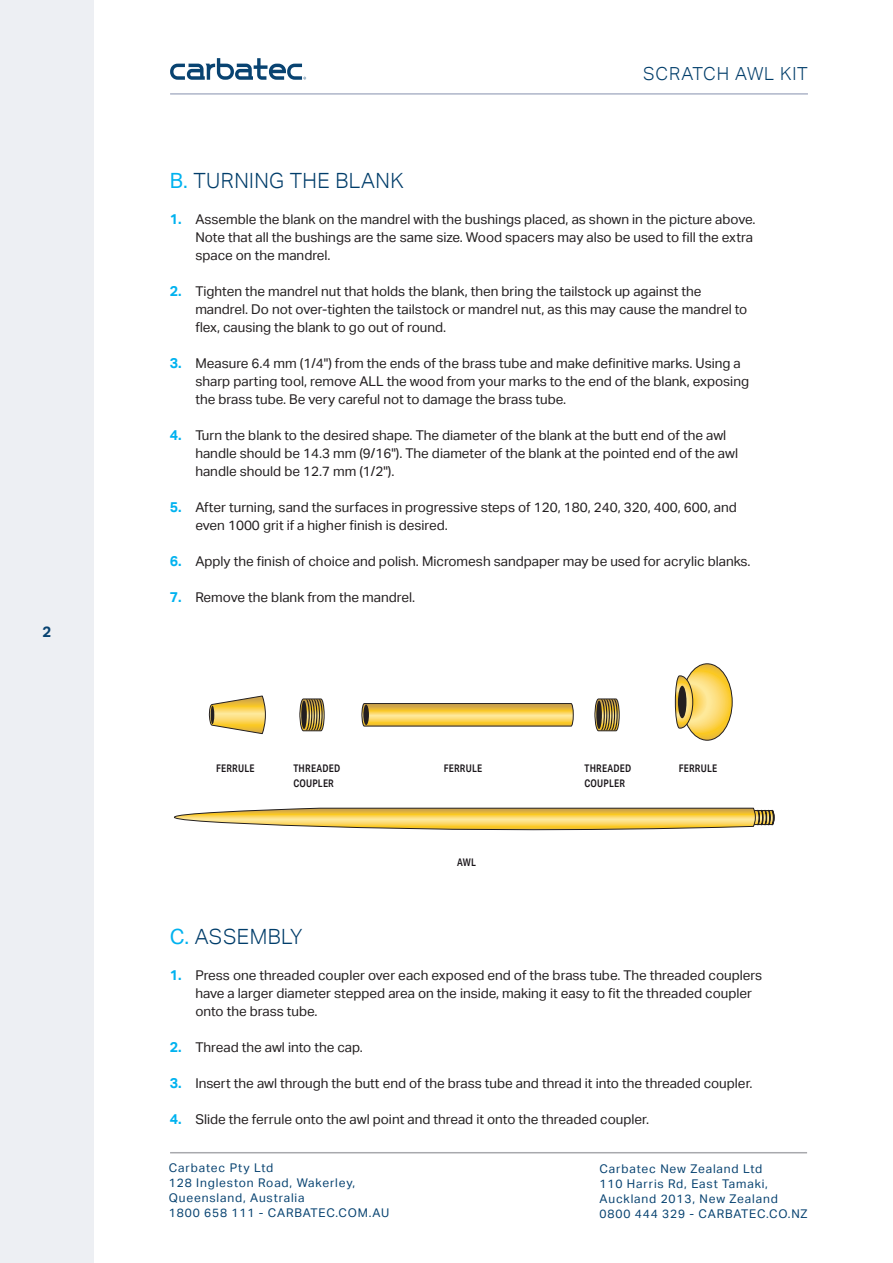
<style>
.page{position:relative;width:893px;height:1263px;background:#fff}
.page>*{position:absolute;margin:0;border:0;box-sizing:border-box;transform-origin:0 0}
._03_SUBHEAD_BLUE{font:300 21px "Aktiv Grotesk";letter-spacing:.02em;color:#003d6a}
._09_FOLIO{font:300 18px "Aktiv Grotesk";letter-spacing:.05em;color:#003d6a}
.t1{font:700 15px "Aktiv Grotesk";color:#084371}
.t2{font:13.5px/18px "Aktiv Grotesk";color:#231f20}
._11_ADDRESS_IN_FOOTE{font:12px/15px "Aktiv Grotesk";letter-spacing:.07em;color:#084371}
._08_TEXT_BLACK_ON_PH{font:500 10.5px/15px "Aktiv Grotesk Cd";letter-spacing:.02em;color:#1a161a}
.s1{font-weight:400;color:#00b2ef}
.s2{font-weight:700;font-size:14.25px;color:#00b2ef}
</style>
<div class="page">
<svg style="left:209px;top:695px;width:57px;height:39px"></svg>
<hr style="left:211px;top:706px;width:3px;height:18px;background:#231f20;border-radius:50%">
<svg style="left:361px;top:703px;width:213px;height:23px;background:#e2bd51"></svg>
<div style="left:363px;top:705px;width:6px;height:20px;background:#231f20;border-radius:50%"></div>
<svg style="left:299px;top:699px;width:26px;height:32px"></svg>
<svg style="left:594px;top:699px;width:26px;height:32px"></svg>
<svg style="left:675px;top:664px;width:57px;height:76px"></svg>
<div style="left:678px;top:686px;width:8px;height:32px;background:#231f20;border-radius:50%"></div>
<svg style="left:174px;top:808px;width:601px;height:23px"></svg>
<hr style="left:170px;top:1152px;width:637px;height:1px;background:#a8a9ad">
<div style="left:0;top:0;width:94px;height:1263px;background:#edeff3"></div>
<hr style="left:170px;top:94px;width:638px;height:1px;background:#8690ad">
<svg style="left:170px;top:58px;width:136px;height:22px"></svg>
<p class="t1" style="left:42px;top:623px;width:10px">2</p>
<p class="_09_FOLIO" style="left:643px;top:63px;width:166px">SCRATCH AWL KIT</p>
<p class="_03_SUBHEAD_BLUE" style="left:170px;top:169px;width:235px"><span class="s1">B.</span> TURNING THE BLANK</p>
<p class="t2" style="left:195px;top:210px;width:562px;text-indent:-26px"><span class="s2">1.</span> Assemble the blank on the mandrel with the bushings placed, as shown in the picture above.<br>Note that all the bushings are the same size. Wood spacers may also be used to fill the extra space on the mandrel.</p>
<p class="t2" style="left:195px;top:282px;width:554px;text-indent:-26px"><span class="s2">2.</span> Tighten the mandrel nut that holds the blank, then bring the tailstock up against the mandrel. Do not over-tighten the tailstock or mandrel nut, as this may cause the mandrel to flex, causing the blank to go out of round.</p>
<p class="t2" style="left:195px;top:354px;width:555px;text-indent:-26px"><span class="s2">3.</span> Measure 6.4 mm (1/4") from the ends of the brass tube and make definitive marks. Using a sharp parting tool, remove ALL the wood from your marks to the end of the blank, exposing the brass tube. Be very careful not to damage the brass tube.</p>
<p class="t2" style="left:195px;top:426px;width:544px;text-indent:-26px"><span class="s2">4.</span> Turn the blank to the desired shape. The diameter of the blank at the butt end of the awl handle should be 14.3 mm (9/16"). The diameter of the blank at the pointed end of the awl handle should be 12.7 mm (1/2").</p>
<p class="t2" style="left:195px;top:498px;width:543px;text-indent:-26px"><span class="s2">5.</span> After turning, sand the surfaces in progressive steps of 120, 180, 240, 320, 400, 600, and even 1000 grit if a higher finish is desired.</p>
<p class="t2" style="left:170px;top:552px;width:582px"><span class="s2">6.</span> Apply the finish of choice and polish. Micromesh sandpaper may be used for acrylic blanks.</p>
<p class="t2" style="left:170px;top:588px;width:247px"><span class="s2">7.</span> Remove the blank from the mandrel.</p>
<p class="_08_TEXT_BLACK_ON_PH" style="left:216px;top:760px;width:40px">FERRULE</p>
<p class="_08_TEXT_BLACK_ON_PH" style="left:293px;top:760px;width:48px">THREADED<br>COUPLER</p>
<p class="_08_TEXT_BLACK_ON_PH" style="left:584px;top:760px;width:48px">THREADED<br>COUPLER</p>
<p class="_08_TEXT_BLACK_ON_PH" style="left:444px;top:760px;width:40px">FERRULE</p>
<p class="_08_TEXT_BLACK_ON_PH" style="left:457px;top:855px;width:20px">AWL</p>
<p class="_08_TEXT_BLACK_ON_PH" style="left:679px;top:760px;width:40px">FERRULE</p>
<p class="_03_SUBHEAD_BLUE" style="left:170px;top:925px;width:134px"><span class="s1">C.</span> ASSEMBLY</p>
<p class="t2" style="left:195px;top:966px;width:568px;text-indent:-26px"><span class="s2">1.</span> Press one threaded coupler over each exposed end of the brass tube. The threaded couplers have a larger diameter stepped area on the inside, making it easy to fit the threaded coupler onto the brass tube.</p>
<p class="t2" style="left:170px;top:1038px;width:195px"><span class="s2">2.</span> Thread the awl into the cap.</p>
<p class="t2" style="left:170px;top:1074px;width:584px"><span class="s2">3.</span> Insert the awl through the butt end of the brass tube and thread it into the threaded coupler.</p>
<p class="t2" style="left:170px;top:1110px;width:481px"><span class="s2">4.</span> Slide the ferrule onto the awl point and thread it onto the threaded coupler.</p>
<p class="_11_ADDRESS_IN_FOOTE" style="left:169px;top:1161px;width:106px">Carbatec Pty Ltd</p>
<p class="_11_ADDRESS_IN_FOOTE" style="left:169px;top:1176px;width:222px">128 Ingleston Road, Wakerley,<br>Queensland, Australia<br>1800 658 111 - CARBATEC.COM.AU</p>
<p class="_11_ADDRESS_IN_FOOTE" style="left:600px;top:1162px;width:164px">Carbatec New Zealand Ltd</p>
<p class="_11_ADDRESS_IN_FOOTE" style="left:600px;top:1177px;width:210px">110 Harris Rd, East Tamaki,<br>Auckland 2013, New Zealand<br>0800 444 329 - CARBATEC.CO.NZ</p>
</div>
